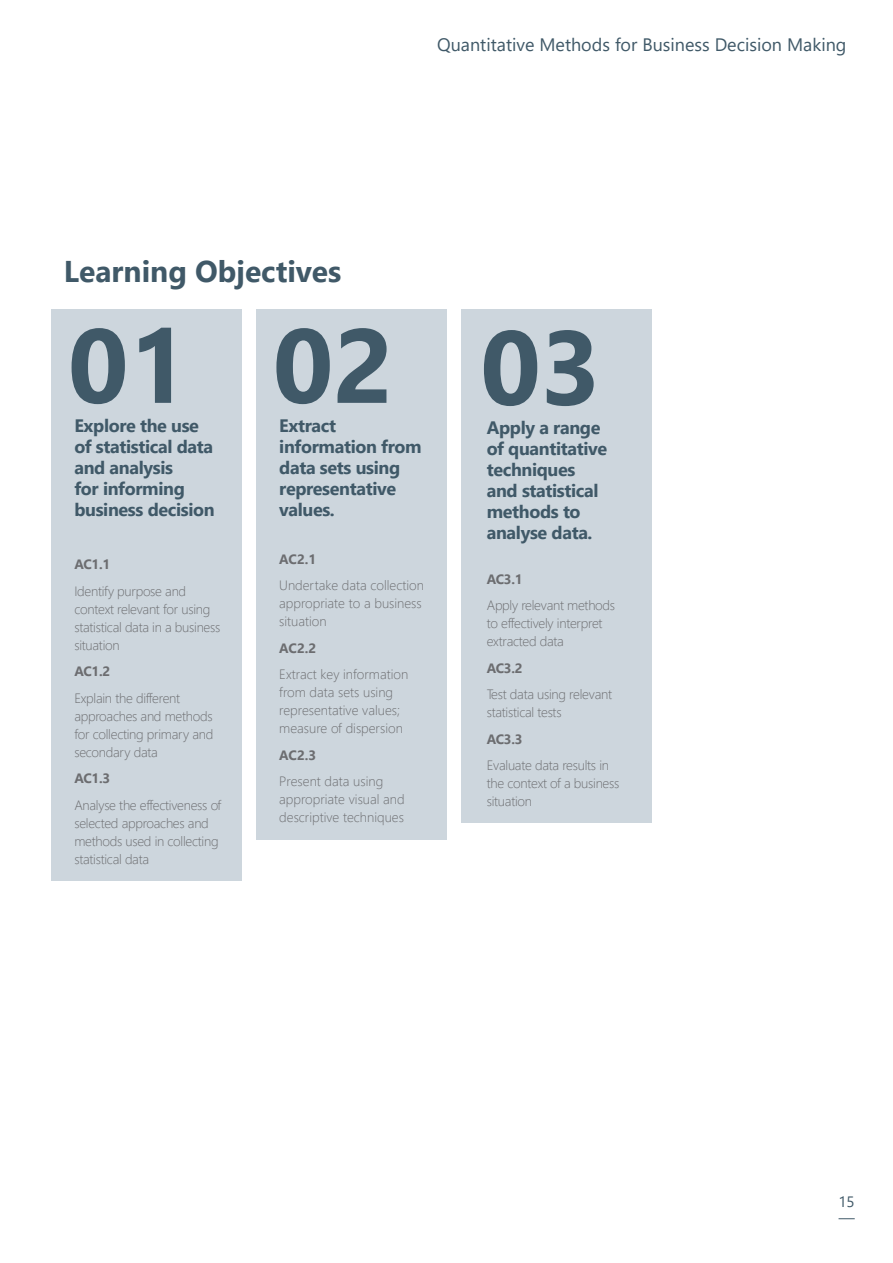
<style>
.page{position:relative;width:893px;height:1263px;background:#fff}
.page>*{position:absolute;margin:0;border:0;box-sizing:border-box;transform-origin:0 0}
.t1{font:700 105px "Segoe UI";color:#405968}
._10a_List_Header{font:700 30px "Segoe UI";color:#405968}
._05d_Sub_Pull_Copy{font:700 18px/21px "Segoe UI";letter-spacing:-.02em;color:#405968}
._10a_List_Header-2{font:18px "Segoe UI";color:#405968}
.t2{font:15px "Segoe UI";color:#405968}
._05d_Sub_Pull_Copy-2{font:300 13.5px/18px "Segoe UI";letter-spacing:-.02em;color:#6c6d70}
._05d_Sub_Pull_Copy-3{font:300 13.5px/18px "Segoe UI";color:#6c6d70}
._05d_Sub_Pull_Copy-4{font:700 13.5px "Segoe UI";letter-spacing:-.02em;color:#6c6d70}
</style>
<div class="page">
<svg style="left:838px;top:1218px;width:17px;height:1px"></svg>
<div style="left:256px;top:309px;width:190px;height:530px;background:#cdd6dd"></div>
<div style="left:51px;top:309px;width:191px;height:572px;background:#cdd6dd"></div>
<div style="left:461px;top:309px;width:191px;height:513px;background:#cdd6dd"></div>
<p class="_10a_List_Header-2" style="left:437px;top:28px;width:411px">Quantitative Methods for Business Decision Making</p>
<p class="_10a_List_Header" style="left:64px;top:243px;width:279px">Learning Objectives</p>
<p class="t1" style="left:68px;top:267px;width:122px">01</p>
<p class="_05d_Sub_Pull_Copy" style="left:74px;top:414px;width:142px">Explore the use of statistical data and analysis<br>for informing business decision</p>
<p class="_05d_Sub_Pull_Copy-4" style="left:74px;top:552px;width:37px">AC1.1</p>
<p class="_05d_Sub_Pull_Copy-2" style="left:74px;top:581px;width:147px">Identify purpose and context relevant for using statistical data in a business situation</p>
<p class="_05d_Sub_Pull_Copy-4" style="left:74px;top:659px;width:37px">AC1.2</p>
<p class="_05d_Sub_Pull_Copy-2" style="left:74px;top:688px;width:140px">Explain the different approaches and methods for collecting primary and secondary data</p>
<p class="_05d_Sub_Pull_Copy-4" style="left:74px;top:766px;width:37px">AC1.3</p>
<p class="_05d_Sub_Pull_Copy-2" style="left:74px;top:795px;width:148px">Analyse the effectiveness of selected approaches and methods used in collecting statistical data</p>
<p class="t1" style="left:273px;top:267px;width:122px">02</p>
<p class="_05d_Sub_Pull_Copy" style="left:279px;top:414px;width:144px">Extract information from data sets using representative values.</p>
<p class="_05d_Sub_Pull_Copy-4" style="left:279px;top:546px;width:38px">AC2.1</p>
<p class="_05d_Sub_Pull_Copy-3" style="left:279px;top:575px;width:146px">Undertake data collection appropriate to a business situation</p>
<p class="_05d_Sub_Pull_Copy-4" style="left:279px;top:635px;width:38px">AC2.2</p>
<p class="_05d_Sub_Pull_Copy-3" style="left:279px;top:664px;width:130px">Extract key information from data sets using representative values; measure of dispersion</p>
<p class="_05d_Sub_Pull_Copy-4" style="left:279px;top:742px;width:38px">AC2.3</p>
<p class="_05d_Sub_Pull_Copy-3" style="left:279px;top:771px;width:127px">Present data using appropriate visual and descriptive techniques</p>
<p class="t1" style="left:480px;top:268px;width:122px">03</p>
<p class="_05d_Sub_Pull_Copy" style="left:487px;top:416px;width:122px">Apply a range of quantitative techniques and statistical methods to analyse data.</p>
<p class="_05d_Sub_Pull_Copy-4" style="left:487px;top:566px;width:37px">AC3.1</p>
<p class="_05d_Sub_Pull_Copy-2" style="left:487px;top:595px;width:130px">Apply relevant methods to effectively interpret extracted data</p>
<p class="_05d_Sub_Pull_Copy-4" style="left:487px;top:655px;width:37px">AC3.2</p>
<p class="_05d_Sub_Pull_Copy-2" style="left:487px;top:684px;width:127px">Test data using relevant statistical tests</p>
<p class="_05d_Sub_Pull_Copy-4" style="left:487px;top:726px;width:37px">AC3.3</p>
<p class="_05d_Sub_Pull_Copy-2" style="left:487px;top:755px;width:134px">Evaluate data results in the context of a business situation</p>
<p class="t2" style="left:838px;top:1187px;width:18px">15</p>
</div>
